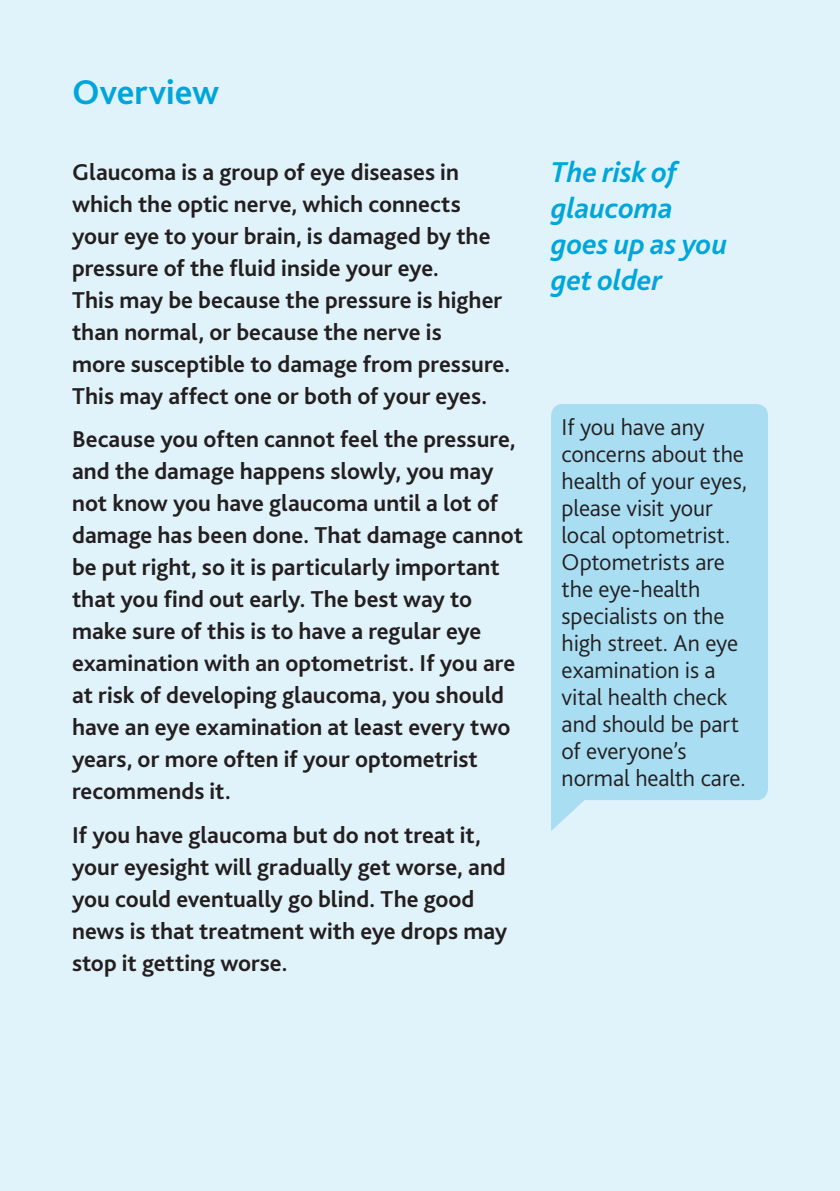
<style>
.page{position:relative;width:840px;height:1191px;background:#fff}
.page>*{position:absolute;margin:0;border:0;box-sizing:border-box;transform-origin:0 0}
.t1{font:700 36px "Bliss 2";color:#00a6db}
.t2{font:italic 700 30px/36px "Bliss 2";letter-spacing:-.005em;color:#00a6db}
.t3{font:700 24px/32px "Bliss 2";color:#231f20}
.t4{font:300 24px/27px "Bliss 2";letter-spacing:-.005em;color:#231f20}
</style>
<div class="page">
<div style="left:0;top:0;width:839px;height:1191px;background:#e1f3fa"></div>
<div style="left:551px;top:404px;width:216px;height:427px;background:#a8ddf2"></div>
<p class="t1" style="left:72px;top:70px;width:148px">Overview</p>
<p class="t3" style="left:72px;top:155px;width:439px">Glaucoma is a group of eye diseases in which the optic nerve, which connects your eye to your brain, is damaged by the pressure of the fluid inside your eye.<br>This may be because the pressure is higher than normal, or because the nerve is<br>more susceptible to damage from pressure.<br>This may affect one or both of your eyes.</p>
<p class="t3" style="left:72px;top:422px;width:452px">Because you often cannot feel the pressure, and the damage happens slowly, you may not know you have glaucoma until a lot of damage has been done. That damage cannot be put right, so it is particularly important that you find out early. The best way to make sure of this is to have a regular eye examination with an optometrist. If you are at risk of developing glaucoma, you should have an eye examination at least every two years, or more often if your optometrist recommends it.</p>
<p class="t3" style="left:72px;top:818px;width:436px">If you have glaucoma but do not treat it, your eyesight will gradually get worse, and you could eventually go blind. The good news is that treatment with eye drops may stop it getting worse.</p>
<p class="t2" style="left:550px;top:153px;width:178px">The risk of glaucoma goes up as you get older</p>
<p class="t4" style="left:561px;top:413px;width:187px">If you have any concerns about the health of your eyes, please visit your local optometrist.<br>Optometrists are the eye-health specialists on the high street. An eye examination is a vital health check and should be part of everyone’s normal health care.</p>
</div>
